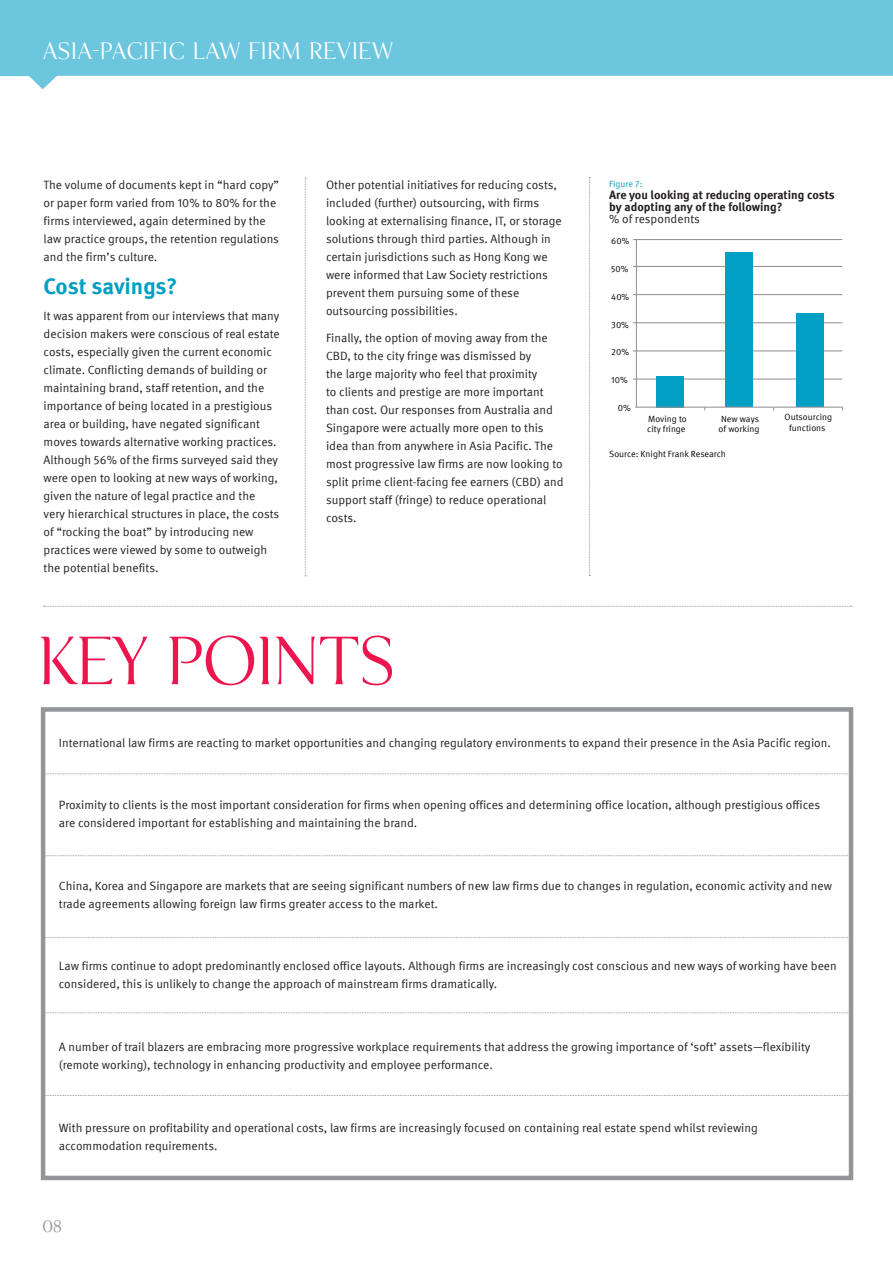
<style>
.page{position:relative;width:893px;height:1263px;background:#fff}
.page>*{position:absolute;margin:0;border:0;box-sizing:border-box;transform-origin:0 0}
.t1{font:60px "KF Display";letter-spacing:-.03em;color:#ed154e}
.t2{font:700 22.5px "KF Meta OT";letter-spacing:-.005em;color:#009fc3}
.t3{font:21px "KF Display";color:#fff}
.t4{font:15px "KF Display";color:#939598}
.t5{font:12px/18px "KF Meta OT";color:#231f20}
.t6{font:700 12px/12px "KF Meta OT";color:#231f20}
.t7{font:9px/10.8px "KF Meta OT";color:#050504}
.t8{font:9px "KF Meta OT";color:#009fc3}
.s1{font-weight:400}
</style>
<div class="page">
<svg style="left:0;top:0;width:893px;height:89px;background:#81cee2"></svg>
<svg style="left:43px;top:606px;width:809px;height:1px"></svg>
<hr style="left:633px;top:378px;width:209px;height:2px;background:#949393">
<hr style="left:633px;top:350px;width:209px;height:1px;background:#949393">
<hr style="left:633px;top:322px;width:209px;height:1px;background:#949393">
<hr style="left:633px;top:294px;width:209px;height:1px;background:#949393">
<hr style="left:633px;top:266px;width:209px;height:1px;background:#949393">
<hr style="left:633px;top:239px;width:209px;height:1px;background:#949393">
<div style="left:796px;top:313px;width:28px;height:94px;background:#009fc3"></div>
<div style="left:725px;top:252px;width:28px;height:155px;background:#009fc3"></div>
<div style="left:656px;top:376px;width:28px;height:31px;background:#009fc3"></div>
<hr style="left:636px;top:239px;width:1px;height:168px;background:#949393">
<hr style="left:636px;top:407px;width:206px;height:1px;background:#949393">
<svg style="left:305px;top:178px;width:1px;height:398px"></svg>
<svg style="left:589px;top:177px;width:1px;height:399px"></svg>
<div style="left:41px;top:707px;width:812px;height:473px;background:#fff;border:4px solid #939598"></div>
<svg style="left:44px;top:1095px;width:808px;height:1px"></svg>
<svg style="left:44px;top:1012px;width:808px;height:1px"></svg>
<svg style="left:44px;top:937px;width:808px;height:1px"></svg>
<svg style="left:44px;top:855px;width:808px;height:1px"></svg>
<svg style="left:44px;top:773px;width:808px;height:1px"></svg>
<p class="t3" style="left:43px;top:39px;width:352px">ASIA-PACIFIC LAW FIRM REVIEW</p>
<p class="t5" style="left:44px;top:176px;width:237px">The volume of documents kept in “hard copy” or paper form varied from 10% to 80% for the firms interviewed, again determined by the law practice groups, the retention regulations and the firm’s culture.</p>
<p class="t2" style="left:44px;top:272px;width:135px">Cost savings?</p>
<p class="t5" style="left:44px;top:307px;width:238px">It was apparent from our interviews that many decision makers were conscious of real estate costs, especially given the current economic climate. Conflicting demands of building or maintaining brand, staff retention, and the importance of being located in a prestigious area or building, have negated significant moves towards alternative working practices.<br>Although 56% of the firms surveyed said they were open to looking at new ways of working, given the nature of legal practice and the very hierarchical structures in place, the costs of “rocking the boat” by introducing new practices were viewed by some to outweigh the potential benefits.</p>
<p class="t5" style="left:326px;top:176px;width:237px">Other potential initiatives for reducing costs, included (further) outsourcing, with firms looking at externalising finance, IT, or storage solutions through third parties. Although in certain jurisdictions such as Hong Kong we were informed that Law Society restrictions prevent them pursuing some of these outsourcing possibilities.</p>
<p class="t5" style="left:326px;top:329px;width:239px">Finally, the option of moving away from the CBD, to the city fringe was dismissed by<br>the large majority who feel that proximity<br>to clients and prestige are more important than cost. Our responses from Australia and Singapore were actually more open to this idea than from anywhere in Asia Pacific. The most progressive law firms are now looking to split prime client-facing fee earners (CBD) and support staff (fringe) to reduce operational costs.</p>
<p class="t1" style="left:38px;top:626px;width:359px">KEY POINTS</p>
<p class="t8" style="left:609px;top:178px;width:35px">Figure 7:</p>
<p class="t6" style="left:609px;top:189px;width:227px">Are you looking at reducing operating costs by adopting any of the following?<br><span class="s1">% of respondents</span></p>
<p class="t7" style="left:611px;top:236px;width:20px">60%</p>
<p class="t7" style="left:611px;top:264px;width:19px">50%</p>
<p class="t7" style="left:611px;top:291px;width:20px">40%</p>
<p class="t7" style="left:611px;top:319px;width:19px">30%</p>
<p class="t7" style="left:611px;top:347px;width:19px">20%</p>
<p class="t7" style="left:611px;top:375px;width:18px">10%</p>
<p class="t7" style="left:618px;top:402px;width:14px">0%</p>
<p class="t7" style="left:647px;top:413px;width:41px">Moving to city fringe</p>
<p class="t7" style="left:719px;top:413px;width:42px">New ways of working</p>
<p class="t7" style="left:785px;top:412px;width:49px;text-align:center">Outsourcing functions</p>
<p class="t7" style="left:609px;top:448px;width:118px">Source: Knight Frank Research</p>
<p class="t5" style="left:59px;top:734px;width:774px">International law firms are reacting to market opportunities and changing regulatory environments to expand their presence in the Asia Pacific region.</p>
<p class="t5" style="left:59px;top:796px;width:763px">Proximity to clients is the most important consideration for firms when opening offices and determining office location, although prestigious offices are considered important for establishing and maintaining the brand.</p>
<p class="t5" style="left:59px;top:877px;width:775px">China, Korea and Singapore are markets that are seeing significant numbers of new law firms due to changes in regulation, economic activity and new trade agreements allowing foreign law firms greater access to the market.</p>
<p class="t5" style="left:59px;top:957px;width:779px">Law firms continue to adopt predominantly enclosed office layouts. Although firms are increasingly cost conscious and new ways of working have been considered, this is unlikely to change the approach of mainstream firms dramatically.</p>
<p class="t5" style="left:59px;top:1038px;width:753px">A number of trail blazers are embracing more progressive workplace requirements that address the growing importance of ‘soft’ assets—flexibility (remote working), technology in enhancing productivity and employee performance.</p>
<p class="t5" style="left:59px;top:1118px;width:700px">With pressure on profitability and operational costs, law firms are increasingly focused on containing real estate spend whilst reviewing accommodation requirements.</p>
<p class="t4" style="left:43px;top:1218px;width:21px">08</p>
</div>
